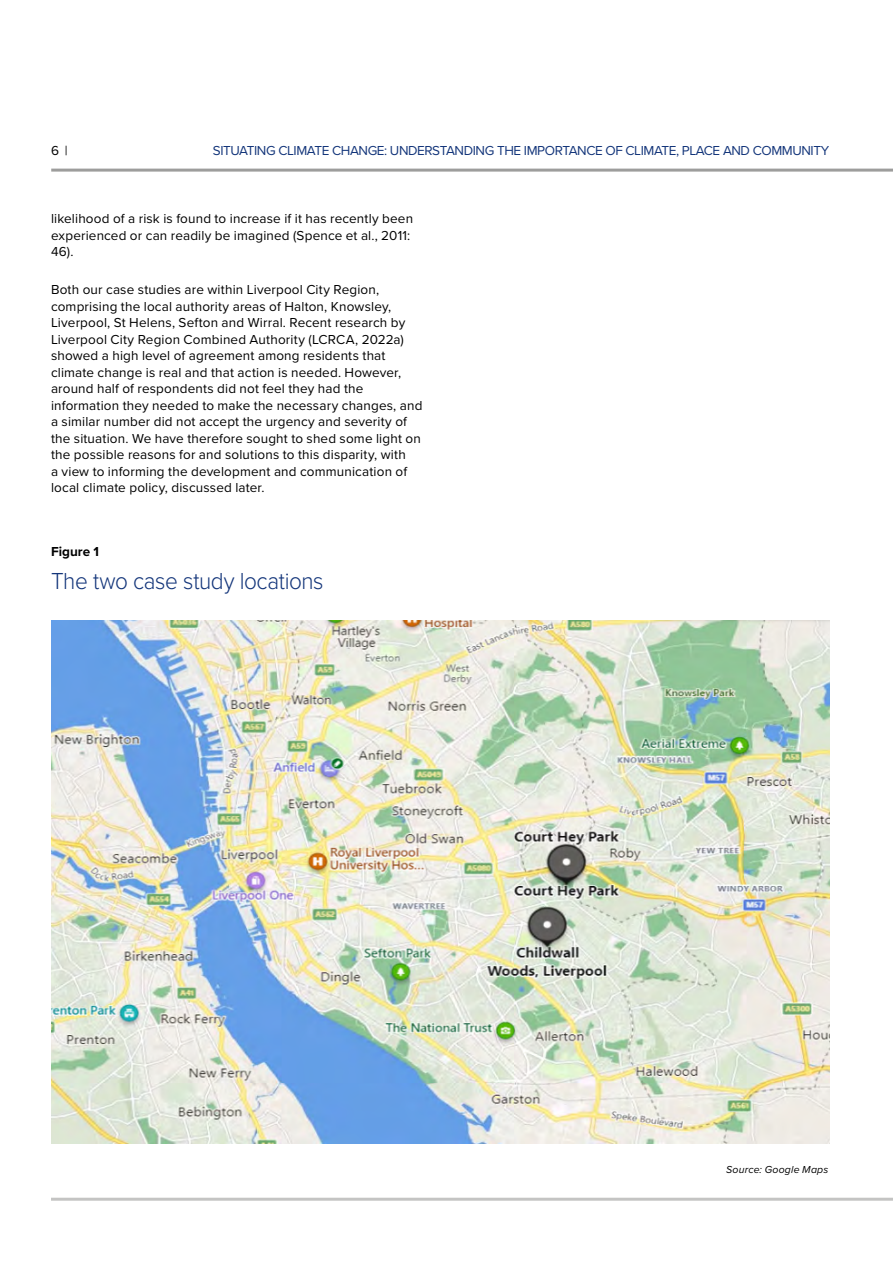
<style>
.page{position:relative;width:893px;height:1263px;background:#fff}
.page>*{position:absolute;margin:0;border:0;box-sizing:border-box;transform-origin:0 0}
.t1{font:300 24px "Proxima Nova";letter-spacing:-.02em;color:#13357a;scale:.94 1}
.t2{font:13.5px/16.5px "Proxima Nova";letter-spacing:.01em;color:#000}
.t3{font:13.5px "Proxima Nova";letter-spacing:-.03em;color:#13357a}
.t4{font:700 13.5px "Proxima Nova";color:#000}
.t5{font:italic 10.5px "Proxima Nova";letter-spacing:.02em;color:#000}
</style>
<div class="page">
<hr style="left:51px;top:169px;width:842px;height:3px;background:#9d9d9c">
<hr style="left:51px;top:1198px;width:842px;height:3px;background:#9d9d9c">
<img style="left:51px;top:621px;width:778px;height:523px">
<p class="t2" style="left:51px;top:142px;width:18px">6 |</p>
<p class="t3" style="left:213px;top:141px;width:618px">SITUATING CLIMATE CHANGE: UNDERSTANDING THE IMPORTANCE OF CLIMATE, PLACE AND COMMUNITY</p>
<p class="t2" style="left:51px;top:210px;width:364px">likelihood of a risk is found to increase if it has recently been experienced or can readily be imagined (Spence et al., 2011:<br>46).</p>
<p class="t2" style="left:51px;top:281px;width:373px">Both our case studies are within Liverpool City Region, comprising the local authority areas of Halton, Knowsley, Liverpool, St Helens, Sefton and Wirral. Recent research by Liverpool City Region Combined Authority (LCRCA, 2022a) showed a high level of agreement among residents that climate change is real and that action is needed. However, around half of respondents did not feel they had the information they needed to make the necessary changes, and a similar number did not accept the urgency and severity of the situation. We have therefore sought to shed some light on the possible reasons for and solutions to this disparity, with<br>a view to informing the development and communication of local climate policy, discussed later.</p>
<p class="t4" style="left:51px;top:542px;width:50px">Figure 1</p>
<h1 class="t1" style="left:51px;top:563px;width:291px">The two case study locations</h1>
<p class="t5" style="left:726px;top:1162px;width:104px">Source: Google Maps</p>
</div>
